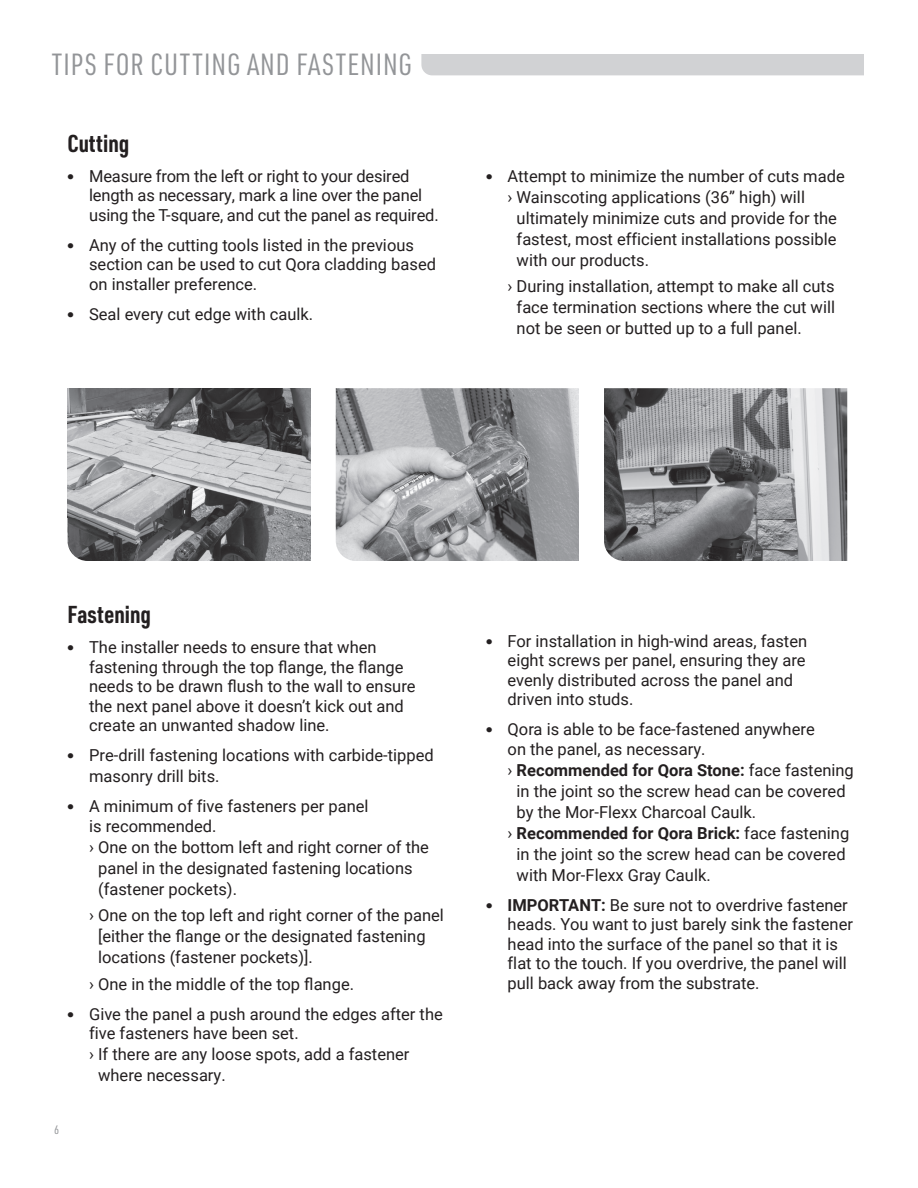
<style>
.page{position:relative;width:918px;height:1188px;background:#fff}
.page>*{position:absolute;margin:0;border:0;box-sizing:border-box;transform-origin:0 0}
.t1{font:30px "URWDIN Cond";letter-spacing:.03em;color:#939598}
.t2{font:700 24px "URWDIN Cond";color:#231f20}
.t3{font:16.5px/19.5px "Roboto";color:#231f20}
.t4{font:700 16.5px "Roboto";color:#231f20}
.t5{font:12px "URWDIN Cond";color:#939598}
.s1{font-family:"URWDIN Cond";font-weight:700;font-size:15px}
.s2{font-weight:400}
.s3{font-weight:700}
</style>
<div class="page">
<div style="left:421px;top:54px;width:443px;height:21px;background:#d1d2d4"></div>
<img style="left:336px;top:388px;width:243px;height:173px">
<img style="left:604px;top:388px;width:243px;height:173px">
<img style="left:68px;top:388px;width:243px;height:173px">
<h1 class="t1" style="left:52px;top:45px;width:362px">TIPS FOR CUTTING AND FASTENING</h1>
<h2 class="t2" style="left:68px;top:127px;width:63px">Cutting</h2>
<p class="t3" style="left:89px;top:166px;width:351px;text-indent:-22px"><span class="s1">•</span> Measure from the left or right to your desired length as necessary, mark a line over the panel using the T-square, and cut the panel as required.</p>
<p class="t3" style="left:89px;top:235px;width:349px;text-indent:-22px"><span class="s1">•</span> Any of the cutting tools listed in the previous section can be used to cut Qora cladding based on installer preference.</p>
<p class="t3" style="left:68px;top:304px;width:247px"><span class="s1">•</span> Seal every cut edge with caulk.</p>
<p class="t3" style="left:486px;top:166px;width:360px"><span class="s1">•</span> Attempt to minimize the number of cuts made</p>
<p class="t3" style="left:508px;top:187px;width:299px">› Wainscoting applications (36” high) will</p>
<p class="t3" style="left:517px;top:208px;width:322px">ultimately minimize cuts and provide for the</p>
<p class="t3" style="left:517px;top:229px;width:321px">fastest, most efficient installations possible</p>
<p class="t3" style="left:517px;top:250px;width:134px">with our products.</p>
<p class="t3" style="left:517px;top:275px;width:320px;line-height:21px;text-align:justify;text-indent:-9px">› During installation, attempt to make all cuts face termination sections where the cut will not be seen or butted up to a full panel.</p>
<h2 class="t2" style="left:68px;top:599px;width:85px">Fastening</h2>
<p class="t3" style="left:89px;top:637px;width:328px;text-indent:-22px"><span class="s1">•</span> The installer needs to ensure that when fastening through the top flange, the flange needs to be drawn flush to the wall to ensure the next panel above it doesn’t kick out and create an unwanted shadow line.</p>
<p class="t3" style="left:89px;top:744px;width:346px;line-height:21px;text-indent:-22px"><span class="s1">•</span> Pre-drill fastening locations with carbide-tipped masonry drill bits.</p>
<p class="t3" style="left:89px;top:796px;width:281px;text-indent:-22px"><span class="s1">•</span> A minimum of five fasteners per panel is recommended.</p>
<p class="t3" style="left:98px;top:836px;width:332px;line-height:21px;text-indent:-9px">› One on the bottom left and right corner of the panel in the designated fastening locations (fastener pockets).</p>
<p class="t3" style="left:98px;top:904px;width:347px;line-height:21px;text-indent:-9px">› One on the top left and right corner of the panel [either the flange or the designated fastening locations (fastener pockets)].</p>
<p class="t3" style="left:89px;top:973px;width:267px">› One in the middle of the top flange.</p>
<p class="t3" style="left:89px;top:1003px;width:355px;text-indent:-22px"><span class="s1">•</span> Give the panel a push around the edges after the five fasteners have been set.</p>
<p class="t3" style="left:98px;top:1043px;width:313px;line-height:21px;text-indent:-9px">› If there are any loose spots, add a fastener where necessary.</p>
<p class="t5" style="left:54px;top:1122px;width:7px">6</p>
<p class="t3" style="left:508px;top:630px;width:301px;text-indent:-22px"><span class="s1">•</span> For installation in high-wind areas, fasten eight screws per panel, ensuring they are evenly distributed across the panel and driven into studs.</p>
<p class="t3" style="left:508px;top:719px;width:309px;text-indent:-22px"><span class="s1">•</span> Qora is able to be face-fastened anywhere on the panel, as necessary.</p>
<p class="t4" style="left:508px;top:758px;width:348px"><span class="s2">›</span> Recommended for Qora Stone: <span class="s2">face fastening</span></p>
<p class="t3" style="left:517px;top:780px;width:331px">in the joint so the screw head can be covered</p>
<p class="t3" style="left:517px;top:802px;width:241px">by the Mor-Flexx Charcoal Caulk.</p>
<p class="t4" style="left:508px;top:821px;width:343px"><span class="s2">›</span> Recommended for Qora Brick: <span class="s2">face fastening</span></p>
<p class="t3" style="left:517px;top:844px;width:331px">in the joint so the screw head can be covered</p>
<p class="t3" style="left:517px;top:865px;width:196px">with Mor-Flexx Gray Caulk.</p>
<p class="t3" style="left:508px;top:894px;width:347px;text-indent:-22px"><span class="s1">•</span> <span class="s3">IMPORTANT:</span> Be sure not to overdrive fastener heads. You want to just barely sink the fastener head into the surface of the panel so that it is flat to the touch. If you overdrive, the panel will pull back away from the substrate.</p>
</div>
